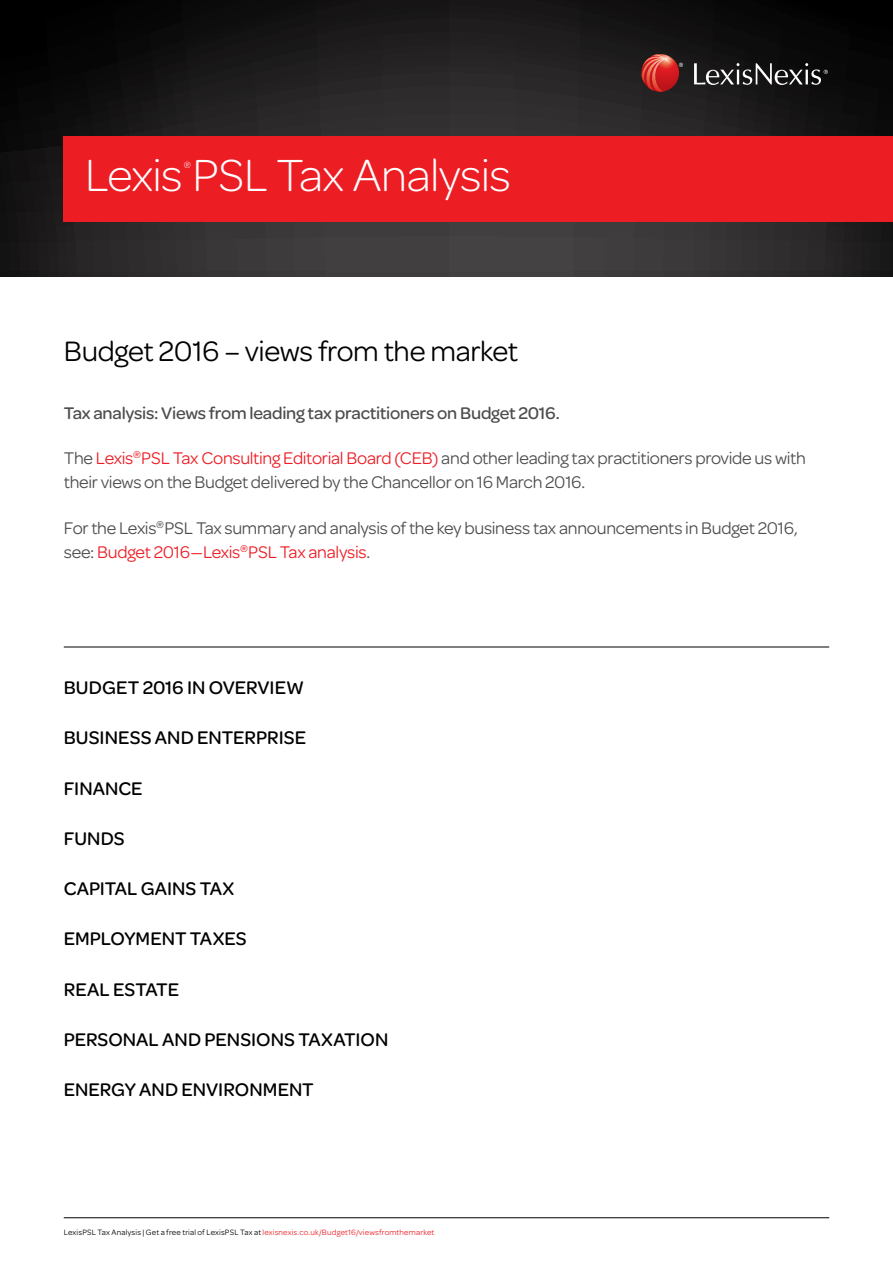
<style>
.page{position:relative;width:893px;height:1263px;background:#fff}
.page>*{position:absolute;margin:0;border:0;box-sizing:border-box;transform-origin:0 0}
.t1{font:300 48px "Omnes";letter-spacing:-.015em;color:#fff}
.t2{font:30px "Omnes";letter-spacing:-.015em;color:#000}
.t3{font:500 19.5px "Omnes";color:#000}
.t4{font:18px/24px "Omnes";letter-spacing:-.015em;color:#4d4d4f}
.t5{font:500 18px "Omnes";letter-spacing:-.015em;color:#4d4d4f}
.t6{font:300 9.6px "Omnes";color:#fff}
.t7{font:8.25px "Omnes";letter-spacing:.015em;color:#000}
.s1{color:#ed1d24}
</style>
<div class="page">
<svg style="left:0;top:0;width:893px;height:276px;background:#211e1f"></svg>
<svg style="left:679px;top:63px;width:4px;height:4px"></svg>
<svg style="left:694px;top:63px;width:134px;height:22px;background:#484848"></svg>
<svg style="left:641px;top:54px;width:38px;height:38px"></svg>
<svg style="left:642px;top:54px;width:30px;height:38px"></svg>
<div style="left:64px;top:136px;width:829px;height:85px;background:#ed1d24"></div>
<hr style="left:64px;top:647px;width:765px;height:1px;background:#000">
<hr style="left:64px;top:1217px;width:765px;height:1px;background:#000">
<h1 class="t1" style="left:85px;top:144px;width:427px">Lexis PSL Tax Analysis</h1>
<p class="t6" style="left:184px;top:158px;width:9px">®</p>
<h2 class="t2" style="left:64px;top:331px;width:456px">Budget 2016 – views from the market</h2>
<p class="t5" style="left:64px;top:401px;width:497px">Tax analysis: Views from leading tax practitioners on Budget 2016.</p>
<p class="t4" style="left:64px;top:445px;width:744px">The <span class="s1">Lexis</span><sup>®</sup><span class="s1">PSL Tax Consulting Editorial Board (CEB)</span> and other leading tax practitioners provide us with their views on the Budget delivered by the Chancellor on 16 March 2016.</p>
<p class="t4" style="left:64px;top:515px;width:735px">For the Lexis<sup>®</sup>PSL Tax summary and analysis of the key business tax announcements in Budget 2016, see: <span class="s1">Budget 2016—Lexis</span><sup>®</sup><span class="s1">PSL Tax analysis</span>.</p>
<p class="t3" style="left:64px;top:674px;width:242px">BUDGET 2016 IN OVERVIEW</p>
<p class="t3" style="left:64px;top:724px;width:244px">BUSINESS AND ENTERPRISE</p>
<p class="t3" style="left:64px;top:774px;width:80px">FINANCE</p>
<p class="t3" style="left:64px;top:825px;width:62px">FUNDS</p>
<p class="t3" style="left:64px;top:875px;width:172px">CAPITAL GAINS TAX</p>
<p class="t3" style="left:64px;top:925px;width:184px">EMPLOYMENT TAXES</p>
<p class="t3" style="left:64px;top:975px;width:117px">REAL ESTATE</p>
<p class="t3" style="left:64px;top:1026px;width:326px">PERSONAL AND PENSIONS TAXATION</p>
<p class="t3" style="left:64px;top:1076px;width:252px">ENERGY AND ENVIRONMENT</p>
<p class="t7" style="left:64px;top:1226px;width:372px">LexisPSL Tax Analysis | Get a free trial of LexisPSL Tax at <span class="s1">lexisnexis.co.uk/Budget16/viewsfromthemarket</span></p>
</div>
